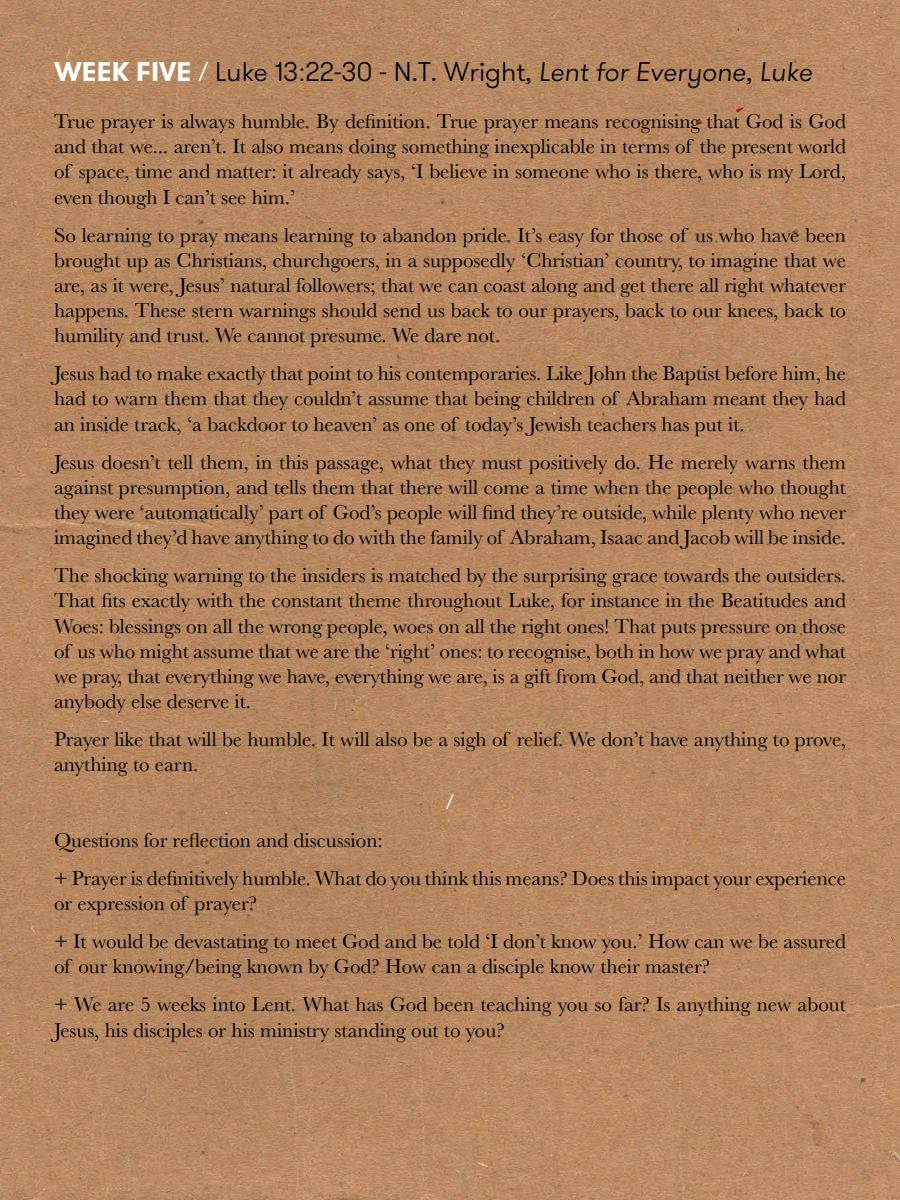
<style>
.page{position:relative;width:900px;height:1200px;background:#fff}
.page>*{position:absolute;margin:0;border:0;box-sizing:border-box;transform-origin:0 0}
.t1{font:300 27px "GT Walsheim Pro Trial";color:#000}
.t2{font:21px/25.2px "Baskerville";color:#000;text-align:justify}
.t3{font:21px "Avenir";color:#fff}
.s1{font-weight:700;color:#fff}
.s2{font-family:"Avenir";font-weight:400;color:#fff}
.s3{font-family:"Avenir"}
.s4{font-style:italic}
</style>
<div class="page">
<img style="left:0;top:0;width:900px;height:1200px">
<p class="t1" style="left:54px;top:62px;width:760px"><span class="s1">WEEK FIVE</span> <span class="s2">/</span> Luke 13<span class="s3">:</span>22-30 - N.T. Wright, <span class="s4">Lent for Everyone, Luke</span></p>
<p class="t2" style="left:54px;top:109px;width:794px">True prayer is always humble. By definition. True prayer means recognising that God is God and that we... aren’t. It also means doing something inexplicable in terms of the present world of space, time and matter: it already says, ‘I believe in someone who is there, who is my Lord, even though I can’t see him.’</p>
<p class="t2" style="left:54px;top:222px;width:794px">So learning to pray means learning to abandon pride. It’s easy for those of us who have been brought up as Christians, churchgoers, in a supposedly ‘Christian’ country, to imagine that we are, as it were, Jesus’ natural followers; that we can coast along and get there all right whatever happens. These stern warnings should send us back to our prayers, back to our knees, back to humility and trust. We cannot presume. We dare not.</p>
<p class="t2" style="left:54px;top:361px;width:794px">Jesus had to make exactly that point to his contemporaries. Like John the Baptist before him, he had to warn them that they couldn’t assume that being children of Abraham meant they had an inside track, ‘a backdoor to heaven’ as one of today’s Jewish teachers has put it.</p>
<p class="t2" style="left:54px;top:450px;width:794px">Jesus doesn’t tell them, in this passage, what they must positively do. He merely warns them against presumption, and tells them that there will come a time when the people who thought they were ‘automatically’ part of God’s people will find they’re outside, while plenty who never imagined they’d have anything to do with the family of Abraham, Isaac and Jacob will be inside.</p>
<p class="t2" style="left:54px;top:563px;width:794px">The shocking warning to the insiders is matched by the surprising grace towards the outsiders.<br>That fits exactly with the constant theme throughout Luke, for instance in the Beatitudes and Woes: blessings on all the wrong people, woes on all the right ones! That puts pressure on those of us who might assume that we are the ‘right’ ones: to recognise, both in how we pray and what we pray, that everything we have, everything we are, is a gift from God, and that neither we nor anybody else deserve it.</p>
<p class="t2" style="left:54px;top:727px;width:794px">Prayer like that will be humble. It will also be a sigh of relief. We don’t have anything to prove, anything to earn.</p>
<p class="t3" style="left:446px;top:789px;width:9px">/</p>
<p class="t2" style="left:54px;top:822px;width:794px;line-height:38px">Questions for reflection and discussion:<br>+ Prayer is definitively humble. What do you think this means? Does this impact your experience</p>
<p class="t2" style="left:54px;top:885px;width:794px;line-height:38px">or expression of prayer?<br>+ It would be devastating to meet God and be told ‘I don’t know you.’ How can we be assured</p>
<p class="t2" style="left:54px;top:948px;width:794px;line-height:38px">of our knowing/being known by God? How can a disciple know their master?<br>+ We are 5 weeks into Lent. What has God been teaching you so far? Is anything new about</p>
<p class="t2" style="left:54px;top:1018px;width:452px">Jesus, his disciples or his ministry standing out to you?</p>
</div>
